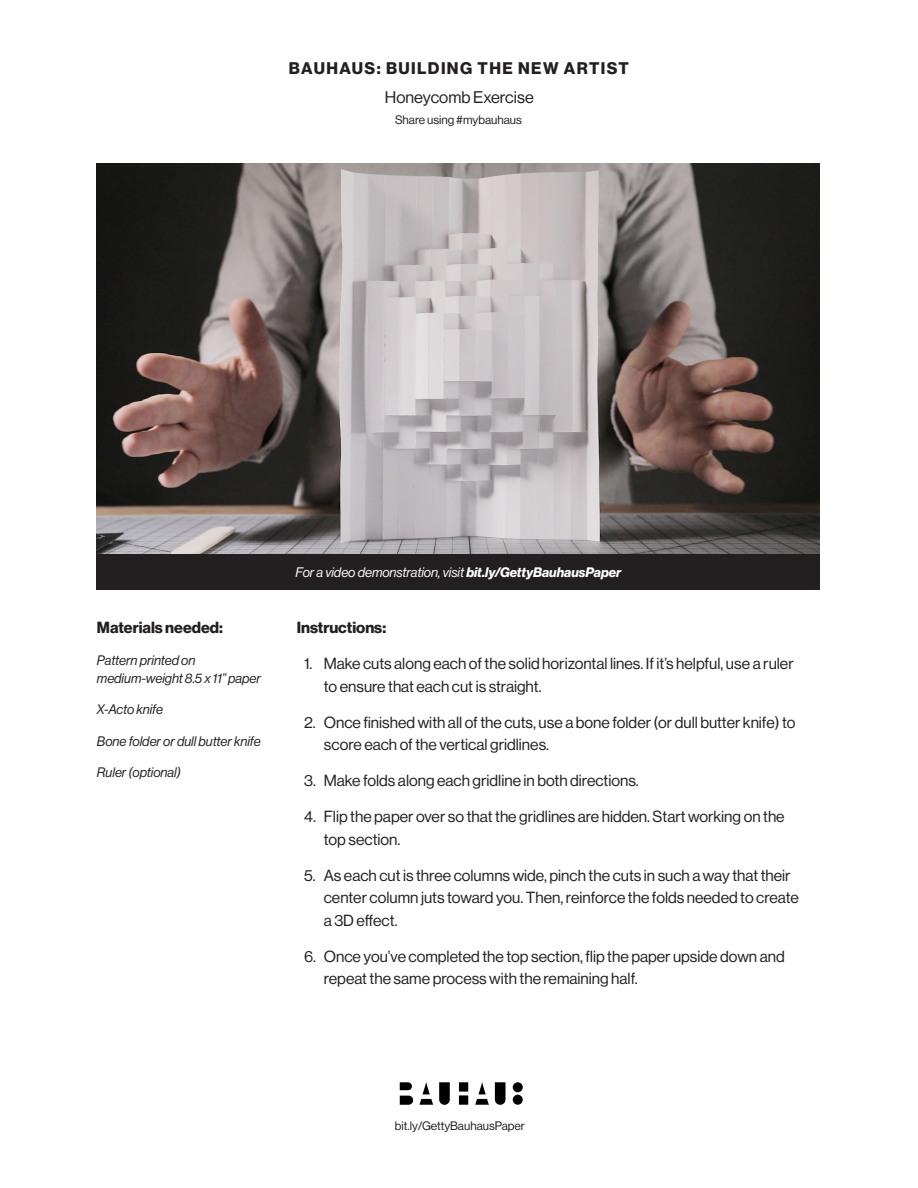
<style>
.page{position:relative;width:918px;height:1188px;background:#fff}
.page>*{position:absolute;margin:0;border:0;box-sizing:border-box;transform-origin:0 0}
.t1{font:16.5px "N Haas Grotesk DS Pro 75 Bd";letter-spacing:.085em;color:#231f20}
.t2{font:16.5px "N Haas Grotesk DS Pro 55 Rg";color:#231f20}
.t3{font:15.75px/22.5px "N Haas Grotesk DS Pro 55 Rg";color:#231f20}
.Header_1{font:15.75px "N Haas Grotesk DS Pro 75 Bd";color:#231f20}
.Unordered_List{font:13.5px/18px "N Haas Grotesk DS Pro 56 It";color:#231f20}
.Unordered_List-2{font:13.5px "N Haas Grotesk DS Pro 56 It";color:#fff}
.t4{font:12px "N Haas Grotesk DS Pro 55 Rg";color:#231f20}
.s1{font-family:"N Haas Grotesk DS Pro 76 Bd It"}
</style>
<div class="page">
<svg style="left:513px;top:1082px;width:10px;height:23px"></svg>
<svg style="left:495px;top:1082px;width:11px;height:23px"></svg>
<svg style="left:475px;top:1082px;width:14px;height:23px"></svg>
<svg style="left:459px;top:1082px;width:9px;height:23px"></svg>
<svg style="left:439px;top:1082px;width:11px;height:23px"></svg>
<svg style="left:420px;top:1082px;width:13px;height:23px"></svg>
<svg style="left:400px;top:1082px;width:13px;height:23px"></svg>
<img style="left:97px;top:164px;width:723px;height:390px">
<div style="left:97px;top:554px;width:723px;height:35px;background:#231f20"></div>
<p class="t1" style="left:289px;top:58px;width:342px">BAUHAUS: BUILDING THE NEW ARTIST</p>
<p class="t2" style="left:385px;top:88px;width:150px">Honeycomb Exercise</p>
<p class="t4" style="left:395px;top:113px;width:128px">Share using #mybauhaus</p>
<p class="Header_1" style="left:97px;top:619px;width:128px">Materials needed:</p>
<p class="Unordered_List" style="left:97px;top:651px;width:166px">Pattern printed on medium-weight 8.5 x 11” paper</p>
<p class="Unordered_List" style="left:97px;top:701px;width:68px">X-Acto knife</p>
<p class="Unordered_List" style="left:97px;top:732px;width:165px">Bone folder or dull butter knife</p>
<p class="Unordered_List" style="left:97px;top:764px;width:85px">Ruler (optional)</p>
<p class="Unordered_List-2" style="left:296px;top:564px;width:327px">For a video demonstration, visit <span class="s1">bit.ly/GettyBauhausPaper</span></p>
<p class="Header_1" style="left:297px;top:619px;width:91px">Instructions:</p>
<p class="t3" style="left:324px;top:653px;width:471px;text-indent:-20px">1. Make cuts along each of the solid horizontal lines. If it’s helpful, use a ruler to ensure that each cut is straight.</p>
<p class="t3" style="left:324px;top:711px;width:473px;text-indent:-20px">2. Once finished with all of the cuts, use a bone folder (or dull butter knife) to score each of the vertical gridlines.</p>
<p class="t3" style="left:304px;top:770px;width:336px">3. Make folds along each gridline in both directions.</p>
<p class="t3" style="left:324px;top:806px;width:462px;text-indent:-20px">4. Flip the paper over so that the gridlines are hidden. Start working on the top section.</p>
<p class="t3" style="left:324px;top:864px;width:477px;text-indent:-20px">5. As each cut is three columns wide, pinch the cuts in such a way that their center column juts toward you. Then, reinforce the folds needed to create a 3D effect.</p>
<p class="t3" style="left:324px;top:945px;width:462px;text-indent:-20px">6. Once you’ve completed the top section, flip the paper upside down and repeat the same process with the remaining half.</p>
<p class="t4" style="left:395px;top:1119px;width:132px">bit.ly/GettyBauhausPaper</p>
</div>
